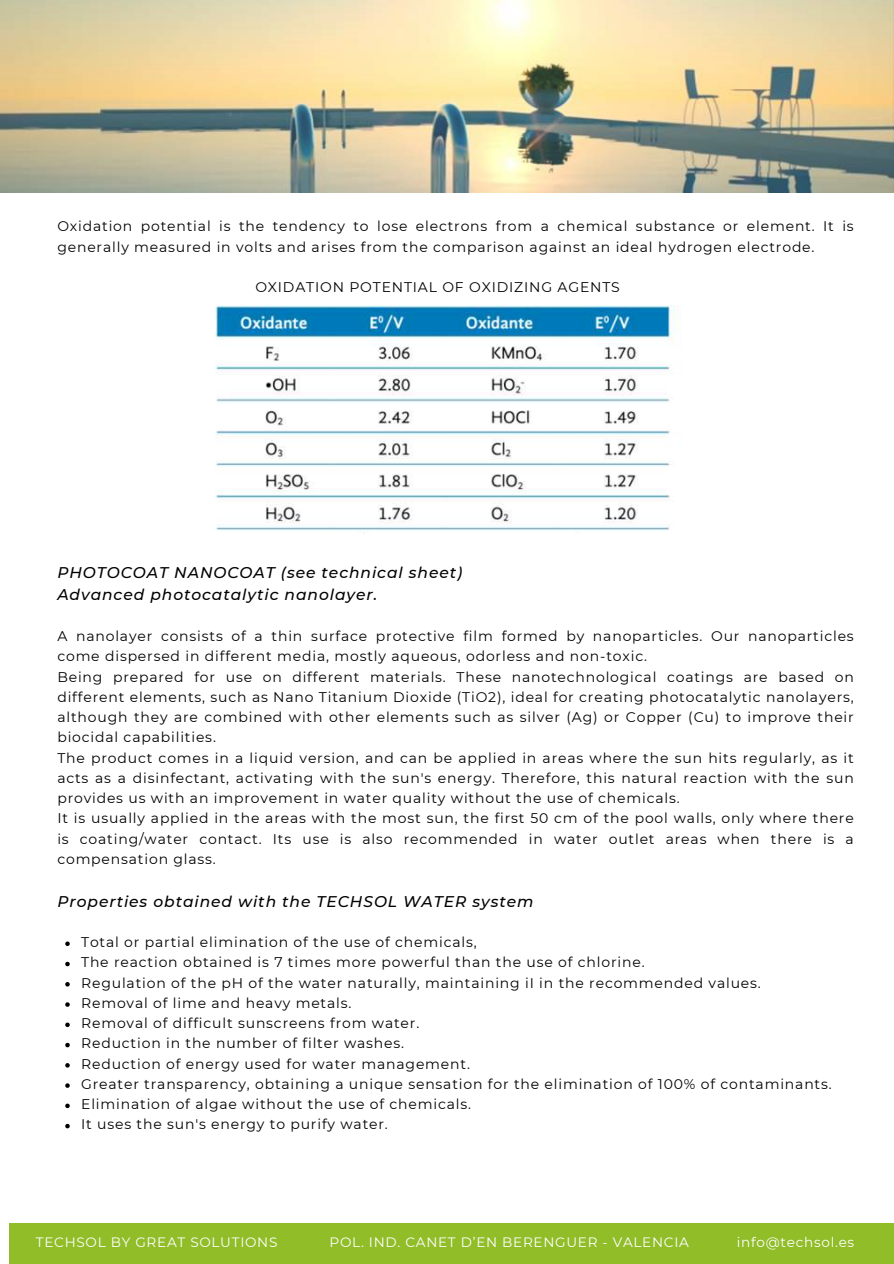
<style>
.page{position:relative;width:894px;height:1264px;background:#fff}
.page>*{position:absolute;margin:0;border:0;box-sizing:border-box;transform-origin:0 0}
.t1{font:italic 500 15.45px/22.5px "Montserrat";letter-spacing:.06em;color:#000}
.t2{font:13.95px/20.2px "Montserrat";letter-spacing:.06em;color:#000}
.t3{font:13.65px "Montserrat";letter-spacing:.055em;color:#fff}
</style>
<div class="page">
<div style="left:9px;top:1223px;width:884px;height:40px;background:#91bd29"></div>
<img style="left:0;top:0;width:893px;height:192px">
<svg style="left:65px;top:941px;width:5px;height:5px"></svg>
<svg style="left:65px;top:961px;width:5px;height:5px"></svg>
<svg style="left:65px;top:982px;width:5px;height:4px"></svg>
<svg style="left:65px;top:1002px;width:5px;height:4px"></svg>
<svg style="left:65px;top:1022px;width:5px;height:5px"></svg>
<svg style="left:65px;top:1042px;width:5px;height:5px"></svg>
<svg style="left:65px;top:1063px;width:5px;height:4px"></svg>
<svg style="left:65px;top:1083px;width:5px;height:4px"></svg>
<svg style="left:65px;top:1103px;width:5px;height:5px"></svg>
<svg style="left:65px;top:1123px;width:5px;height:5px"></svg>
<img style="left:215px;top:305px;width:466px;height:226px">
<p class="t2" style="left:57px;top:216px;width:797px">Oxidation potential is the tendency to lose electrons from a chemical substance or element. It is generally measured in volts and arises from the comparison against an ideal hydrogen electrode.</p>
<p class="t2" style="left:255px;top:277px;width:366px">OXIDATION POTENTIAL OF OXIDIZING AGENTS</p>
<p class="t1" style="left:57px;top:561px;width:406px">PHOTOCOAT NANOCOAT (see technical sheet)<br>Advanced photocatalytic nanolayer.</p>
<p class="t2" style="left:57px;top:626px;width:797px">A nanolayer consists of a thin surface protective film formed by nanoparticles. Our nanoparticles come dispersed in different media, mostly aqueous, odorless and non-toxic.<br>Being prepared for use on different materials. These nanotechnological coatings are based on different elements, such as Nano Titanium Dioxide (TiO2), ideal for creating photocatalytic nanolayers, although they are combined with other elements such as silver (Ag) or Copper (Cu) to improve their biocidal capabilities.<br>The product comes in a liquid version, and can be applied in areas where the sun hits regularly, as it acts as a disinfectant, activating with the sun's energy. Therefore, this natural reaction with the sun provides us with an improvement in water quality without the use of chemicals.<br>It is usually applied in the areas with the most sun, the first 50 cm of the pool walls, only where there is coating/water contact. Its use is also recommended in water outlet areas when there is a compensation glass.</p>
<p class="t1" style="left:57px;top:889px;width:477px">Properties obtained with the TECHSOL WATER system</p>
<p class="t2" style="left:81px;top:932px;width:752px">Total or partial elimination of the use of chemicals,<br>The reaction obtained is 7 times more powerful than the use of chlorine.<br>Regulation of the pH of the water naturally, maintaining iI in the recommended values.<br>Removal of lime and heavy metals.<br>Removal of difficult sunscreens from water.<br>Reduction in the number of filter washes.<br>Reduction of energy used for water management.<br>Greater transparency, obtaining a unique sensation for the elimination of 100% of contaminants.<br>Elimination of algae without the use of chemicals.<br>It uses the sun's energy to purify water.</p>
<p class="t3" style="left:36px;top:1233px;width:243px">TECHSOL BY GREAT SOLUTIONS</p>
<p class="t3" style="left:329px;top:1233px;width:361px">POL. IND. CANET D’EN BERENGUER - VALENCIA</p>
<p class="t3" style="left:736px;top:1233px;width:119px">info@techsol.es</p>
</div>
